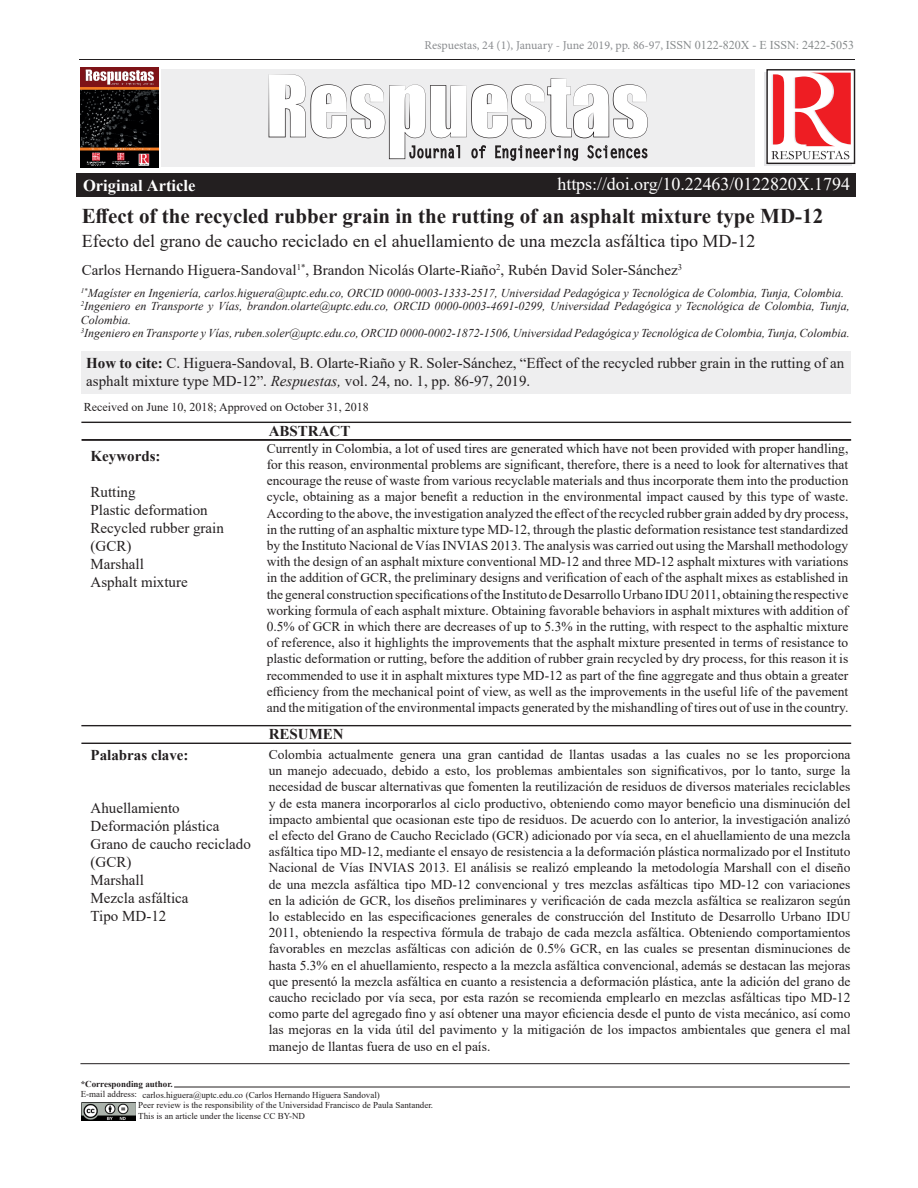
<style>
.page{position:relative;width:918px;height:1188px;background:#fff}
.page>*{position:absolute;margin:0;border:0;box-sizing:border-box;transform-origin:0 0}
.Título_1{font:700 21px "Times New Roman";color:#231f20}
.Título_1-2{font:18px "Times New Roman";color:#231f20}
.Título_1-3{font:18px "Times New Roman";letter-spacing:-.005em;color:#fff}
.t1{font:700 16.5px "Times New Roman";color:#fff}
.Título_1-4{font:15px/18px "Times New Roman";color:#231f20}
.Título_1-5{font:700 15px "Times New Roman";color:#231f20}
.Resumen{font:13.5px/16.2px "Times New Roman";color:#231f20;text-align:justify}
.Título_1-6{font:italic 12px/13.5px "Times New Roman";color:#231f20}
.t2{font:12px "Minion Pro";color:#8a8c8f}
.t3{font:12px "Times New Roman";color:#231f20}
.t4{font:9px/10.8px "Times New Roman";color:#231f20}
.t5{font:700 9px "Times New Roman";color:#231f20}
.s1{font-family:"Times New Roman";color:#868a8b}
.s2{font-weight:700}
.s3{font-style:italic}
</style>
<div class="page">
<hr style="left:174px;top:1087px;width:676px;height:1px;background:#231f20">
<img style="left:82px;top:1102px;width:53px;height:19px">
<div style="left:161px;top:69px;width:594px;height:98px;background:#eeeeef"></div>
<hr style="left:79px;top:60px;width:776px;height:1px;background:#231f20">
<svg style="left:269px;top:74px;width:379px;height:87px"></svg>
<div style="left:76px;top:173px;width:780px;height:24px;background:#231f20"></div>
<div style="left:764px;top:72px;width:88px;height:94px;background:#e6e7e9"></div>
<div style="left:767px;top:70px;width:88px;height:93px;background:#fff"></div>
<div style="left:766px;top:69px;width:89px;height:95px;border:1px solid #231f20"></div>
<svg style="left:771px;top:73px;width:80px;height:87px"></svg>
<img style="left:80px;top:68px;width:78px;height:100px">
<div style="left:82px;top:422px;width:769px;height:1px;border:1px solid #231f20"></div>
<div style="left:82px;top:440px;width:769px;height:1px;border:1px solid #231f20"></div>
<div style="left:82px;top:725px;width:769px;height:1px;border:1px solid #231f20"></div>
<div style="left:82px;top:743px;width:769px;height:1px;border:1px solid #231f20"></div>
<hr style="left:80px;top:1063px;width:770px;height:1px;background:#231f20">
<div style="left:82px;top:351px;width:769px;height:43px;background:#eeeeef"></div>
<p class="t1" style="left:83px;top:174px;width:114px">Original Article</p>
<p class="t2" style="left:425px;top:37px;width:431px">Respuestas, 24 (1), January - June 2019, pp. 86-97, <span class="s1">ISSN 0122-820X - E ISSN: 2422-5053</span></p>
<p class="Título_1-3" style="left:558px;top:171px;width:294px">https://doi.org/10.22463/0122820X.1794</p>
<p class="Título_1" style="left:82px;top:201px;width:743px">Effect of the recycled rubber grain in the rutting of an asphalt mixture type MD-12</p>
<p class="Título_1-2" style="left:82px;top:228px;width:675px">Efecto del grano de caucho reciclado en el ahuellamiento de una mezcla asfáltica tipo MD-12</p>
<p class="Título_1-4" style="left:82px;top:260px;width:602px">Carlos Hernando Higuera-Sandoval<sup>1*</sup>, Brandon Nicolás Olarte-Riaño<sup>2</sup>, Rubén David Soler-Sánchez<sup>3</sup></p>
<p class="Título_1-6" style="left:81px;top:286px;width:765px"><sup>1*</sup>Magíster en Ingeniería, carlos.higuera@uptc.edu.co, ORCID 0000-0003-1333-2517, Universidad Pedagógica y Tecnológica de Colombia, Tunja, Colombia.</p>
<p class="Título_1-6" style="left:81px;top:299px;width:771px"><sup>2</sup>Ingeniero en Transporte y Vías, brandon.olarte@uptc.edu.co, ORCID 0000-0003-4691-0299, Universidad Pedagógica y Tecnológica de Colombia, Tunja,<br>Colombia.</p>
<p class="Título_1-6" style="left:81px;top:326px;width:771px"><sup>3</sup>Ingeniero en Transporte y Vías, ruben.soler@uptc.edu.co, ORCID 0000-0002-1872-1506, Universidad Pedagógica y Tecnológica de Colombia, Tunja, Colombia.</p>
<p class="Título_1-4" style="left:86px;top:354px;width:759px"><span class="s2">How to cite:</span> C. Higuera-Sandoval, B. Olarte-Riaño y R. Soler-Sánchez, “Effect of the recycled rubber grain in the rutting of an asphalt mixture type MD-12”. <span class="s3">Respuestas,</span> vol. 24, no. 1, pp. 86-97, 2019.</p>
<p class="t3" style="left:84px;top:399px;width:286px">Received on June 10, 2018; Approved on October 31, 2018</p>
<p class="Título_1-5" style="left:91px;top:445px;width:71px">Keywords:</p>
<p class="Título_1-4" style="left:91px;top:483px;width:47px">Rutting</p>
<p class="Título_1-4" style="left:91px;top:501px;width:119px">Plastic deformation</p>
<p class="Título_1-4" style="left:91px;top:519px;width:135px">Recycled rubber grain (GCR)</p>
<p class="Título_1-4" style="left:91px;top:555px;width:55px">Marshall</p>
<p class="Título_1-4" style="left:91px;top:573px;width:99px">Asphalt mixture</p>
<p class="Título_1-5" style="left:269px;top:420px;width:83px">ABSTRACT</p>
<p class="Resumen" style="left:267px;top:440px;width:583px">Currently in Colombia, a lot of used tires are generated which have not been provided with proper handling, for this reason, environmental problems are significant, therefore, there is a need to look for alternatives that encourage the reuse of waste from various recyclable materials and thus incorporate them into the production cycle, obtaining as a major benefit a reduction in the environmental impact caused by this type of waste.<br>According to the above, the investigation analyzed the effect of the recycled rubber grain added by dry process, in the rutting of an asphaltic mixture type MD-12, through the plastic deformation resistance test standardized by the Instituto Nacional de Vías INVIAS 2013. The analysis was carried out using the Marshall methodology with the design of an asphalt mixture conventional MD-12 and three MD-12 asphalt mixtures with variations in the addition of GCR, the preliminary designs and verification of each of the asphalt mixes as established in the general construction specifications of the Instituto de Desarrollo Urbano IDU 2011, obtaining the respective working formula of each asphalt mixture. Obtaining favorable behaviors in asphalt mixtures with addition of 0.5% of GCR in which there are decreases of up to 5.3% in the rutting, with respect to the asphaltic mixture of reference, also it highlights the improvements that the asphalt mixture presented in terms of resistance to plastic deformation or rutting, before the addition of rubber grain recycled by dry process, for this reason it is recommended to use it in asphalt mixtures type MD-12 as part of the fine aggregate and thus obtain a greater efficiency from the mechanical point of view, as well as the improvements in the useful life of the pavement and the mitigation of the environmental impacts generated by the mishandling of tires out of use in the country.</p>
<p class="Título_1-5" style="left:91px;top:744px;width:99px">Palabras clave:</p>
<p class="Título_1-4" style="left:91px;top:798px;width:91px">Ahuellamiento</p>
<p class="Título_1-4" style="left:91px;top:816px;width:130px">Deformación plástica</p>
<p class="Título_1-4" style="left:91px;top:834px;width:162px">Grano de caucho reciclado (GCR)</p>
<p class="Título_1-4" style="left:91px;top:870px;width:55px">Marshall</p>
<p class="Título_1-4" style="left:91px;top:888px;width:99px">Mezcla asfáltica</p>
<p class="Título_1-4" style="left:91px;top:906px;width:77px">Tipo MD-12</p>
<p class="Título_1-5" style="left:269px;top:723px;width:76px">RESUMEN</p>
<p class="Resumen" style="left:269px;top:746px;width:583px">Colombia actualmente genera una gran cantidad de llantas usadas a las cuales no se les proporciona un manejo adecuado, debido a esto, los problemas ambientales son significativos, por lo tanto, surge la necesidad de buscar alternativas que fomenten la reutilización de residuos de diversos materiales reciclables y de esta manera incorporarlos al ciclo productivo, obteniendo como mayor beneficio una disminución del impacto ambiental que ocasionan este tipo de residuos. De acuerdo con lo anterior, la investigación analizó el efecto del Grano de Caucho Reciclado (GCR) adicionado por vía seca, en el ahuellamiento de una mezcla asfáltica tipo MD-12, mediante el ensayo de resistencia a la deformación plástica normalizado por el Instituto Nacional de Vías INVIAS 2013. El análisis se realizó empleando la metodología Marshall con el diseño de una mezcla asfáltica tipo MD-12 convencional y tres mezclas asfálticas tipo MD-12 con variaciones en la adición de GCR, los diseños preliminares y verificación de cada mezcla asfáltica se realizaron según lo establecido en las especificaciones generales de construcción del Instituto de Desarrollo Urbano IDU 2011, obteniendo la respectiva fórmula de trabajo de cada mezcla asfáltica. Obteniendo comportamientos favorables en mezclas asfálticas con adición de 0.5% GCR, en las cuales se presentan disminuciones de hasta 5.3% en el ahuellamiento, respecto a la mezcla asfáltica convencional, además se destacan las mejoras que presentó la mezcla asfáltica en cuanto a resistencia a deformación plástica, ante la adición del grano de caucho reciclado por vía seca, por esta razón se recomienda emplearlo en mezclas asfálticas tipo MD-12 como parte del agregado fino y así obtener una mayor eficiencia desde el punto de vista mecánico, así como las mejoras en la vida útil del pavimento y la mitigación de los impactos ambientales que genera el mal manejo de llantas fuera de uso en el país.</p>
<p class="t5" style="left:81px;top:1078px;width:94px">*Corresponding author.</p>
<p class="t4" style="left:81px;top:1089px;width:58px">E-mail address:</p>
<p class="t4" style="left:138px;top:1100px;width:296px">Peer review is the responsibility of the Universidad Francisco de Paula Santander.<br>This is an article under the license CC BY-ND</p>
<p class="t4" style="left:142px;top:1089px;width:239px">carlos.higuera@uptc.edu.co (Carlos Hernando Higuera Sandoval)</p>
</div>
